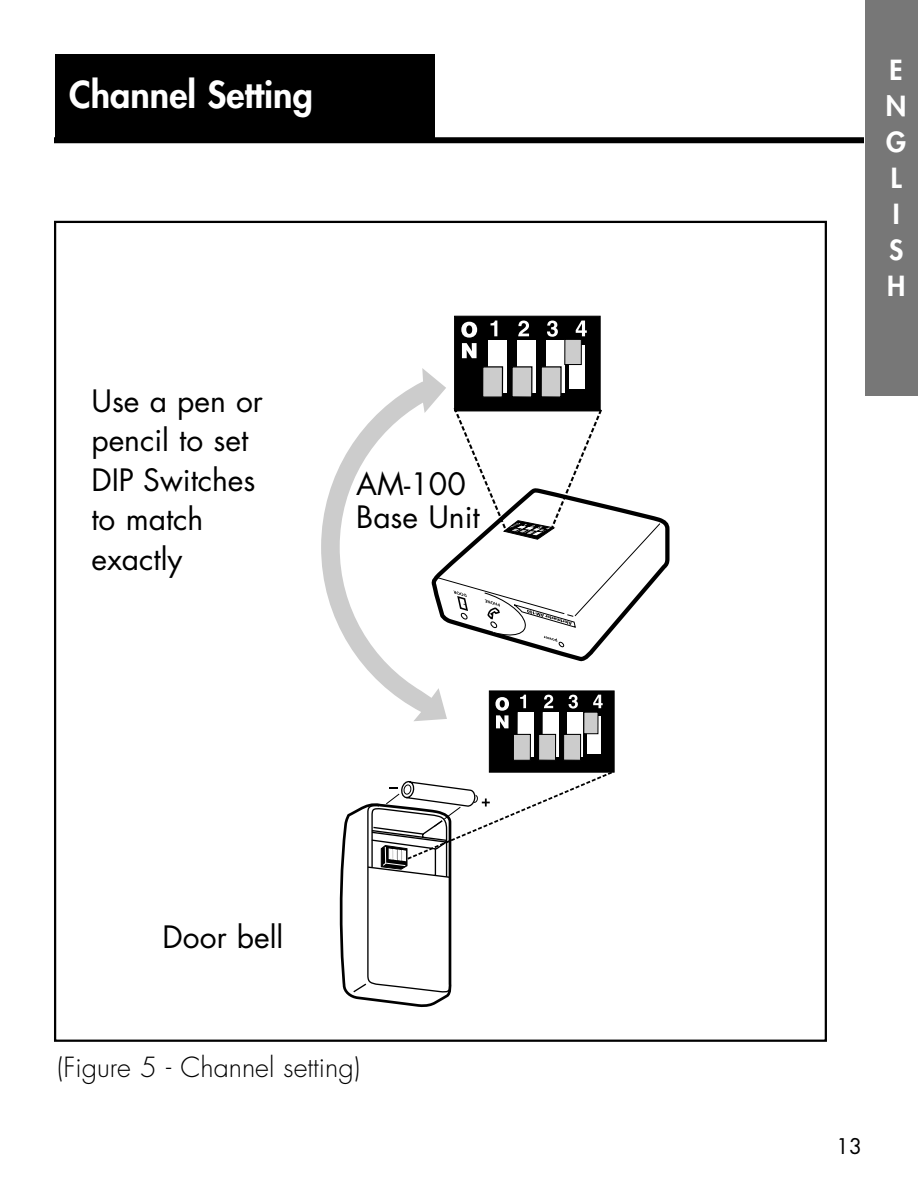
<style>
.page{position:relative;width:918px;height:1188px;background:#fff}
.page>*{position:absolute;margin:0;border:0;box-sizing:border-box;transform-origin:0 0}
.t1{font:800 36px "Futura";color:#fff}
.t2{font:30px/39.3px "Futura";color:#000}
.t3{font:300 27px "Futura";color:#000}
.t4{font:800 27px/36px "Futura";color:#fff}
.t5{font:21px "Futura";color:#000}
</style>
<div class="page">
<div style="left:866px;top:0;width:52px;height:395px;background:#777"></div>
<div style="left:54px;top:137px;width:810px;height:6px;background:#000"></div>
<div style="left:55px;top:54px;width:379px;height:86px;background:#000"></div>
<svg style="left:321px;top:368px;width:126px;height:353px"></svg>
<div style="left:454px;top:316px;width:146px;height:95px;background:#000;border:1px solid #000"></div>
<svg style="left:491px;top:321px;width:6px;height:15px"></svg>
<svg style="left:518px;top:321px;width:11px;height:15px"></svg>
<svg style="left:547px;top:321px;width:11px;height:16px"></svg>
<svg style="left:576px;top:321px;width:11px;height:15px"></svg>
<div style="left:488px;top:341px;width:18px;height:52px;background:#fff"></div>
<div style="left:517px;top:341px;width:19px;height:52px;background:#fff"></div>
<div style="left:546px;top:341px;width:18px;height:52px;background:#fff"></div>
<div style="left:569px;top:346px;width:16px;height:43px;background:#fff"></div>
<div style="left:564px;top:339px;width:18px;height:26px;background:#ccc;border:1px solid #000"></div>
<div style="left:541px;top:366px;width:21px;height:32px;background:#ccc;border:1px solid #000"></div>
<div style="left:511px;top:366px;width:21px;height:32px;background:#ccc;border:1px solid #000"></div>
<div style="left:482px;top:366px;width:21px;height:32px;background:#ccc;border:1px solid #000"></div>
<svg style="left:461px;top:322px;width:16px;height:36px"></svg>
<svg style="left:430px;top:405px;width:240px;height:260px"></svg>
<div style="left:489px;top:691px;width:125px;height:81px;background:#000;border:1px solid #000"></div>
<svg style="left:520px;top:695px;width:6px;height:13px"></svg>
<svg style="left:544px;top:695px;width:9px;height:13px"></svg>
<svg style="left:569px;top:695px;width:9px;height:14px"></svg>
<svg style="left:593px;top:695px;width:10px;height:13px"></svg>
<div style="left:518px;top:712px;width:16px;height:45px;background:#fff"></div>
<div style="left:543px;top:712px;width:16px;height:45px;background:#fff"></div>
<div style="left:568px;top:712px;width:15px;height:45px;background:#fff"></div>
<div style="left:587px;top:716px;width:14px;height:37px;background:#fff"></div>
<div style="left:583px;top:712px;width:15px;height:22px;background:#ccc;border:1px solid #000"></div>
<div style="left:563px;top:734px;width:18px;height:27px;background:#ccc;border:1px solid #000"></div>
<div style="left:538px;top:734px;width:18px;height:27px;background:#ccc;border:1px solid #000"></div>
<div style="left:513px;top:734px;width:18px;height:27px;background:#ccc;border:1px solid #000"></div>
<svg style="left:339px;top:770px;width:275px;height:238px"></svg>
<svg style="left:495px;top:697px;width:14px;height:31px"></svg>
<p class="t1" style="left:69px;top:77px;width:245px">Channel Setting</p>
<p class="t2" style="left:91px;top:384px;width:173px">Use a pen or pencil to set<br>DIP Switches to match exactly</p>
<p class="t2" style="left:356px;top:470px;width:125px;line-height:33px">AM-100<br>Base Unit</p>
<p class="t2" style="left:163px;top:920px;width:122px">Door bell</p>
<p class="t3" style="left:57px;top:1055px;width:305px">(Figure 5 - Channel setting)</p>
<p class="t4" style="left:886px;top:54px;width:22px">E<br>N<br>G<br>L<br>I<br>S<br>H</p>
<p class="t5" style="left:836px;top:1137px;width:27px">13</p>
</div>
